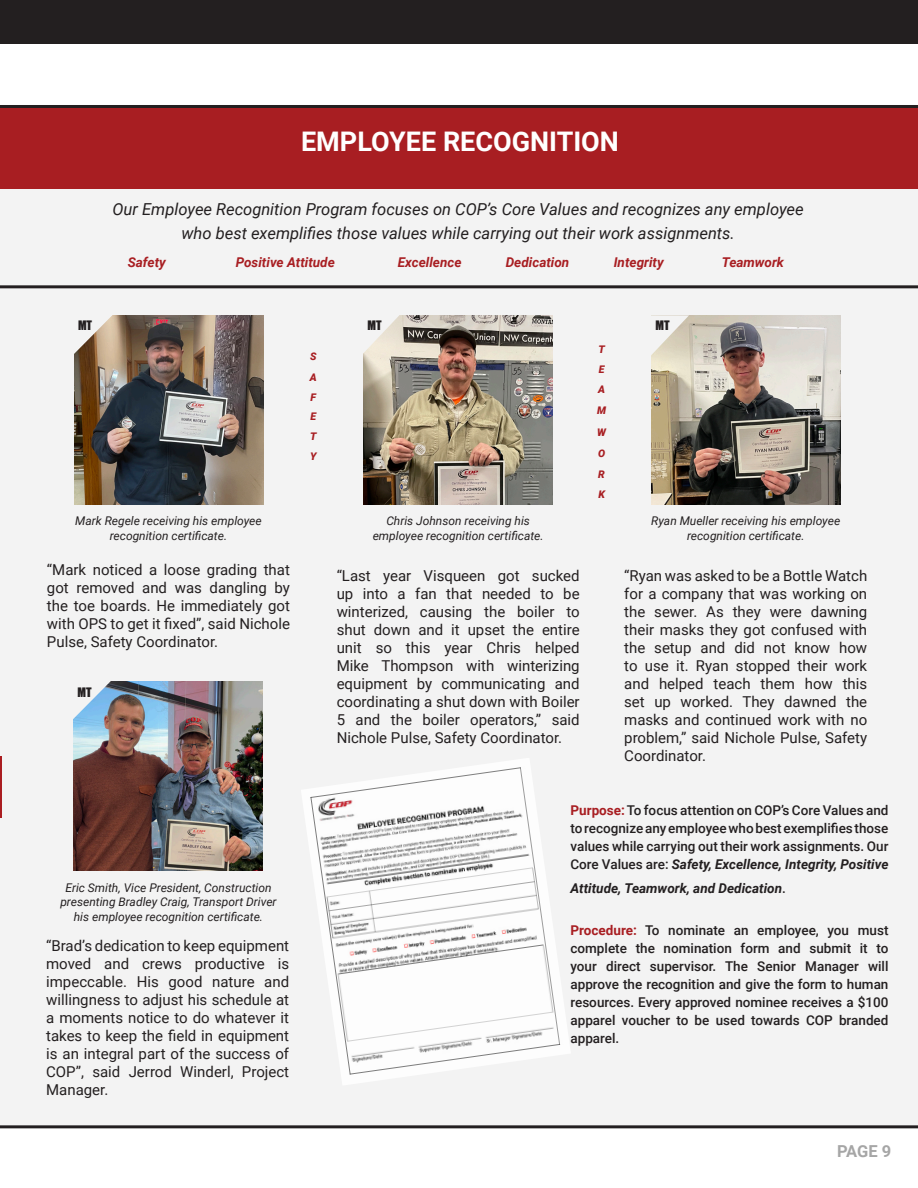
<style>
.page{position:relative;width:918px;height:1188px;background:#fff}
.page>*{position:absolute;margin:0;border:0;box-sizing:border-box;transform-origin:0 0}
.t1{font:700 27px "Roboto";color:#fff}
.t2{font:italic 16.5px/24px "Roboto";color:#231f20;text-align:center}
.t3{font:700 16.5px "Roboto";color:#a6a6a6}
.t4{font:15px/18px "Roboto";color:#231f20;text-align:justify}
.Chronicle_Body{font:500 13.5px/18px "Roboto";color:#231f20;text-align:justify}
.t5{font:italic 700 13.5px "Roboto";color:#a81e22}
.Chronicle_Body-2{font:italic 700 13.5px "Roboto";color:#231f20}
.t6{font:italic 12px/14.4px "Roboto";color:#231f20;text-align:center}
.t7{font:12px "Impact";color:#231f20}
.t8{font:italic 900 10.5px/20px "Roboto";color:#a81e22;text-align:justify}
.s1{font-weight:700;color:#a81e22}
.s2{font-weight:700;font-style:italic}
.s3{font-weight:500;font-style:normal}
</style>
<div class="page">
<div style="left:0;top:110px;width:918px;height:1017px;background:#f3f3f3"></div>
<hr style="left:0;top:1125px;width:918px;height:3px;background:#231f20">
<div style="left:0;top:0;width:918px;height:43px;background:#231f20"></div>
<hr style="left:0;top:105px;width:918px;height:3px;background:#231f20">
<div style="left:0;top:108px;width:918px;height:81px;background:#a81e22"></div>
<hr style="left:0;top:757px;width:1px;height:61px;background:#aa1d20">
<hr style="left:0;top:285px;width:918px;height:3px;background:#231f20">
<img style="left:310px;top:767px;width:250px;height:308px">
<img style="left:75px;top:315px;width:189px;height:189px">
<svg style="left:74px;top:315px;width:39px;height:40px"></svg>
<img style="left:363px;top:316px;width:189px;height:189px">
<svg style="left:363px;top:315px;width:37px;height:40px"></svg>
<img style="left:651px;top:315px;width:189px;height:189px">
<svg style="left:651px;top:315px;width:38px;height:41px"></svg>
<img style="left:74px;top:681px;width:189px;height:189px">
<svg style="left:73px;top:681px;width:39px;height:39px"></svg>
<p class="t1" style="left:301px;top:123px;width:319px">EMPLOYEE RECOGNITION</p>
<p class="t2" style="left:113px;top:196px;width:693px">Our Employee Recognition Program focuses on COP’s Core Values and recognizes any employee who best exemplifies those values while carrying out their work assignments.</p>
<p class="t5" style="left:128px;top:253px;width:40px">Safety</p>
<p class="t5" style="left:236px;top:253px;width:101px">Positive Attitude</p>
<p class="t5" style="left:398px;top:253px;width:65px">Excellence</p>
<p class="t5" style="left:506px;top:253px;width:65px">Dedication</p>
<p class="t5" style="left:614px;top:253px;width:51px">Integrity</p>
<p class="t5" style="left:722px;top:253px;width:64px">Teamwork</p>
<p class="t7" style="left:78px;top:316px;width:16px">MT</p>
<p class="t7" style="left:368px;top:316px;width:16px">MT</p>
<p class="t8" style="left:310px;top:346px;width:8px">S A F E T Y</p>
<p class="t6" style="left:75px;top:513px;width:188px">Mark Regele receiving his employee recognition certificate.</p>
<p class="t6" style="left:373px;top:513px;width:172px">Chris Johnson receiving his employee recognition certificate.</p>
<p class="t4" style="left:47px;top:560px;width:245px">“Mark noticed a loose grading that got removed and was dangling by the toe boards. He immediately got with OPS to get it fixed”, said Nichole Pulse, Safety Coordinator.</p>
<p class="t7" style="left:77px;top:683px;width:16px">MT</p>
<p class="t4" style="left:337px;top:566px;width:245px">“Last year Visqueen got sucked up into a fan that needed to be winterized, causing the boiler to shut down and it upset the entire unit so this year Chris helped Mike Thompson with winterizing equipment by communicating and coordinating a shut down with Boiler 5 and the boiler operators,” said Nichole Pulse, Safety Coordinator.</p>
<p class="t8" style="left:598px;top:340px;width:8px;line-height:19.5px">T E A</p>
<p class="t8" style="left:597px;top:399px;width:10px;line-height:21.8px">M W O</p>
<p class="t8" style="left:598px;top:464px;width:8px">R<br>K</p>
<p class="t7" style="left:655px;top:316px;width:16px">MT</p>
<p class="t6" style="left:651px;top:513px;width:191px">Ryan Mueller receiving his employee recognition certificate.</p>
<p class="t4" style="left:624px;top:566px;width:245px">“Ryan was asked to be a Bottle Watch for a company that was working on the sewer. As they were dawning their masks they got confused with the setup and did not know how to use it. Ryan stopped their work and helped teach them how this set up worked. They dawned the masks and continued work with no problem,” said Nichole Pulse, Safety Coordinator.</p>
<p class="t6" style="left:60px;top:880px;width:218px">Eric Smith, Vice President, Construction presenting Bradley Craig, Transport Driver his employee recognition certificate.</p>
<p class="t4" style="left:46px;top:936px;width:245px">“Brad’s dedication to keep equipment moved and crews productive is impeccable. His good nature and willingness to adjust his schedule at a moments notice to do whatever it takes to keep the field in equipment is an integral part of the success of COP”, said Jerrod Winderl, Project Manager.</p>
<p class="Chronicle_Body" style="left:570px;top:801px;width:320px"><span class="s1">Purpose:</span> To focus attention on COP’s Core Values and to recognize any employee who best exemplifies those values while carrying out their work assignments. Our Core Values are: <span class="s2">Safety, Excellence, Integrity, Positive</span></p>
<p class="Chronicle_Body-2" style="left:570px;top:879px;width:217px">Attitude, Teamwork, and Dedication<span class="s3">.</span></p>
<p class="Chronicle_Body" style="left:570px;top:921px;width:320px"><span class="s1">Procedure:</span> To nominate an employee, you must complete the nomination form and submit it to your direct supervisor. The Senior Manager will approve the recognition and give the form to human resources. Every approved nominee receives a $100 apparel voucher to be used towards COP branded apparel.</p>
<p class="t3" style="left:837px;top:1139px;width:56px">PAGE 9</p>
</div>
